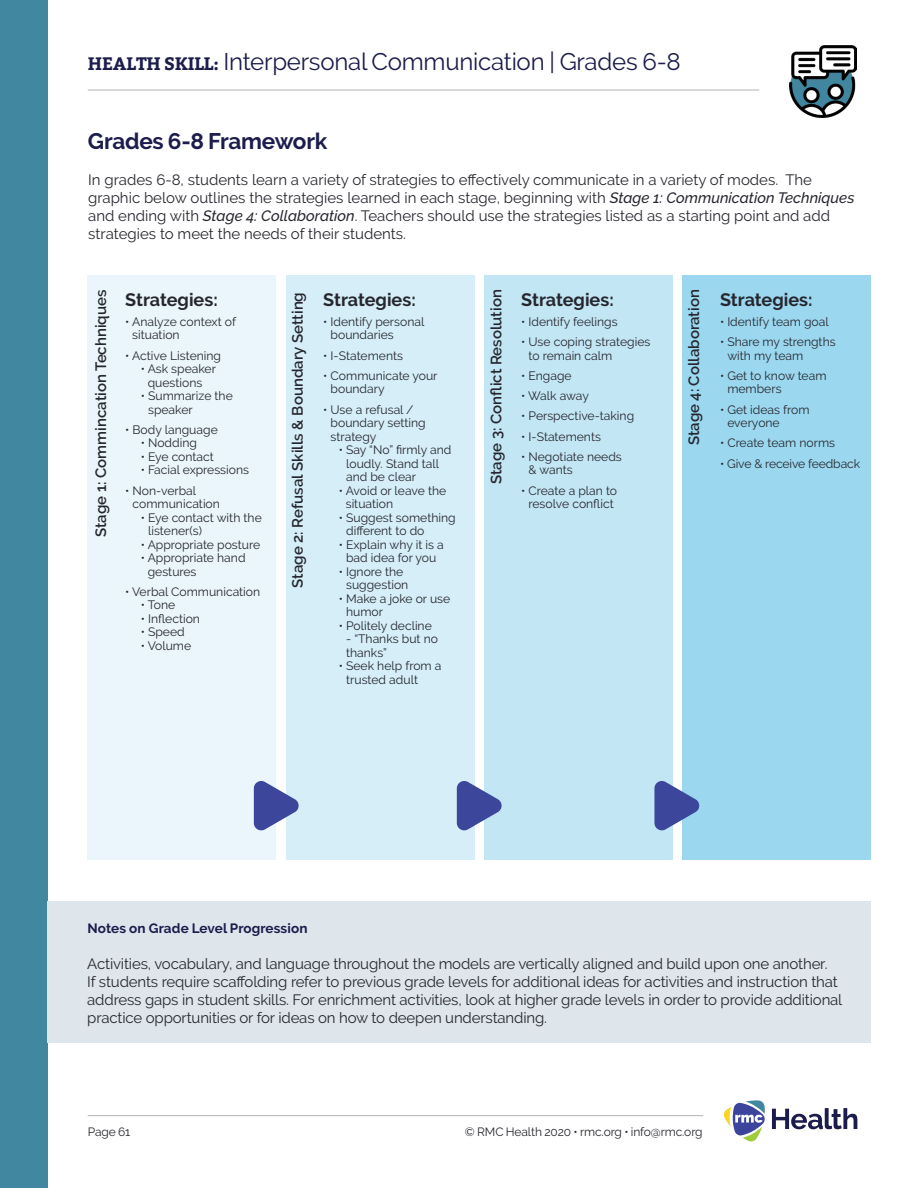
<style>
.page{position:relative;width:918px;height:1188px;background:#fff}
.page>*{position:absolute;margin:0;border:0;box-sizing:border-box;transform-origin:0 0}
.t1{font:24px "Raleway";letter-spacing:-.01em;color:#1c1c4d}
.Medium_Purple_Header{font:700 22.5px "Raleway";letter-spacing:-.01em;color:#1c1c4d}
.t2{font:700 18px "Raleway";color:#26272e}
.Body_Copy{font:15px/18px "Raleway";letter-spacing:-.01em;color:#26272e}
.t3{font:600 15px "Raleway";color:#26272e}
.Medium_Purple_Header-2{font:700 13.5px "Raleway";letter-spacing:.01em;color:#1c1c4d}
.t4{font:12.15px/13.5px "Raleway";color:#26272e}
.t5{font:12px "Raleway";letter-spacing:-.01em;color:#26272e}
.s1{font-family:"Bitter";font-weight:700;font-size:18px}
.s2{font-weight:500;font-style:italic}
</style>
<div class="page">
<div style="left:0;top:0;width:47px;height:1188px;background:#40879f"></div>
<svg style="left:724px;top:1100px;width:41px;height:42px"></svg>
<svg style="left:772px;top:1108px;width:85px;height:21px"></svg>
<hr style="left:88px;top:1115px;width:615px;height:1px;background:#b4b5b8">
<hr style="left:88px;top:90px;width:671px;height:1px;background:#b4b5b8">
<img style="left:790px;top:46px;width:66px;height:72px">
<div style="left:47px;top:901px;width:824px;height:141px;background:#dee5eb"></div>
<div style="left:88px;top:276px;width:188px;height:584px;background:#eaf6fb"></div>
<div style="left:286px;top:276px;width:189px;height:584px;background:#d5eef8"></div>
<div style="left:484px;top:276px;width:189px;height:584px;background:#c3e6f5"></div>
<div style="left:682px;top:276px;width:189px;height:584px;background:#9bd8f0"></div>
<svg style="left:254px;top:781px;width:45px;height:50px"></svg>
<svg style="left:457px;top:781px;width:45px;height:50px"></svg>
<svg style="left:654px;top:781px;width:46px;height:50px"></svg>
<p class="t1" style="left:88px;top:47px;width:595px"><span class="s1">HEALTH SKILL:</span> Interpersonal Communication | Grades 6-8</p>
<p class="Medium_Purple_Header" style="left:88px;top:128px;width:241px">Grades 6-8 Framework</p>
<p class="Body_Copy" style="left:88px;top:170px;width:768px">In grades 6-8, students learn a variety of strategies to effectively communicate in a variety of modes. The graphic below outlines the strategies learned in each stage, beginning with <span class="s2">Stage 1: Communication Techniques </span>and ending with <span class="s2">Stage 4: Collaboration</span>. Teachers should use the strategies listed as a starting point and add strategies to meet the needs of their students.</p>
<p class="t3" style="left:92px;top:537px;width:249px;rotate:-90deg">Stage 1: Commincation Techniques</p>
<p class="t3" style="left:289px;top:588px;width:297px;rotate:-90deg">Stage 2: Refusal Skills &amp; Boundary Setting</p>
<p class="t3" style="left:488px;top:484px;width:196px;rotate:-90deg">Stage 3: Conflict Resolution</p>
<p class="t3" style="left:685px;top:445px;width:157px;rotate:-90deg">Stage 4: Collaboration</p>
<p class="t2" style="left:125px;top:290px;width:94px">Strategies:</p>
<p class="t4" style="left:132px;top:315px;width:105px;text-indent:-7px">• Analyze context of situation</p>
<p class="t4" style="left:125px;top:349px;width:97px">• Active Listening</p>
<p class="t4" style="left:141px;top:362px;width:77px;text-align:center">• Ask speaker questions</p>
<p class="t4" style="left:148px;top:389px;width:86px;text-indent:-7px">• Summarize the speaker</p>
<p class="t4" style="left:125px;top:423px;width:94px">• Body language</p>
<p class="t4" style="left:141px;top:436px;width:58px">• Nodding</p>
<p class="t4" style="left:141px;top:450px;width:75px">• Eye contact</p>
<p class="t4" style="left:141px;top:463px;width:110px">• Facial expressions</p>
<p class="t4" style="left:133px;top:484px;width:89px;text-indent:-7px">• Non-verbal communication</p>
<p class="t4" style="left:148px;top:511px;width:115px;text-indent:-7px">• Eye contact with the listener(s)</p>
<p class="t4" style="left:141px;top:538px;width:121px">• Appropriate posture</p>
<p class="t4" style="left:148px;top:551px;width:99px;text-indent:-7px">• Appropriate hand gestures</p>
<p class="t4" style="left:125px;top:585px;width:137px">• Verbal Communication</p>
<p class="t4" style="left:141px;top:598px;width:36px">• Tone</p>
<p class="t4" style="left:141px;top:612px;width:61px">• Inflection</p>
<p class="t4" style="left:141px;top:625px;width:46px">• Speed</p>
<p class="t4" style="left:141px;top:639px;width:52px">• Volume</p>
<p class="t2" style="left:323px;top:290px;width:94px">Strategies:</p>
<p class="t4" style="left:331px;top:315px;width:95px;text-indent:-7px">• Identify personal boundaries</p>
<p class="t4" style="left:323px;top:349px;width:81px">• I-Statements</p>
<p class="t4" style="left:331px;top:369px;width:108px;text-indent:-7px">• Communicate your boundary</p>
<p class="t4" style="left:331px;top:403px;width:97px;text-indent:-7px">• Use a refusal / boundary setting strategy</p>
<p class="t4" style="left:346px;top:443px;width:107px;text-indent:-7px">• Say “No” firmly and loudly. Stand tall and be clear</p>
<p class="t4" style="left:346px;top:484px;width:102px;text-indent:-7px">• Avoid or leave the situation</p>
<p class="t4" style="left:346px;top:511px;width:111px;text-indent:-7px">• Suggest something different to do</p>
<p class="t4" style="left:339px;top:538px;width:107px;text-align:center">• Explain why it is a bad idea for you</p>
<p class="t4" style="left:346px;top:565px;width:64px;text-indent:-7px">• Ignore the suggestion</p>
<p class="t4" style="left:346px;top:592px;width:106px;text-indent:-7px">• Make a joke or use humor</p>
<p class="t4" style="left:339px;top:619px;width:95px">• Politely decline</p>
<p class="t4" style="left:346px;top:632px;width:93px">- “Thanks but no thanks”</p>
<p class="t4" style="left:346px;top:659px;width:97px;text-indent:-7px">• Seek help from a trusted adult</p>
<p class="t2" style="left:521px;top:290px;width:94px">Strategies:</p>
<p class="t4" style="left:521px;top:315px;width:98px">• Identify feelings</p>
<p class="t4" style="left:529px;top:335px;width:123px;text-indent:-7px">• Use coping strategies to remain calm</p>
<p class="t4" style="left:521px;top:369px;width:52px">• Engage</p>
<p class="t4" style="left:521px;top:389px;width:69px">• Walk away</p>
<p class="t4" style="left:521px;top:409px;width:115px">• Perspective-taking</p>
<p class="t4" style="left:521px;top:430px;width:81px">• I-Statements</p>
<p class="t4" style="left:529px;top:450px;width:95px;text-indent:-7px">• Negotiate needs &amp; wants</p>
<p class="t4" style="left:521px;top:484px;width:97px;text-align:center">• Create a plan to resolve conflict</p>
<p class="t2" style="left:720px;top:290px;width:94px">Strategies:</p>
<p class="t4" style="left:720px;top:315px;width:110px">• Identify team goal</p>
<p class="t4" style="left:727px;top:335px;width:110px;text-indent:-7px">• Share my strengths with my team</p>
<p class="t4" style="left:727px;top:369px;width:101px;text-indent:-7px">• Get to know team members</p>
<p class="t4" style="left:727px;top:403px;width:84px;text-indent:-7px">• Get ideas from everyone</p>
<p class="t4" style="left:720px;top:436px;width:117px">• Create team norms</p>
<p class="t4" style="left:720px;top:457px;width:142px">• Give &amp; receive feedback</p>
<p class="Medium_Purple_Header-2" style="left:88px;top:921px;width:221px">Notes on Grade Level Progression</p>
<p class="Body_Copy" style="left:87px;top:954px;width:757px">Activities, vocabulary, and language throughout the models are vertically aligned and build upon one another.<br>If students require scaffolding refer to previous grade levels for additional ideas for activities and instruction that address gaps in student skills. For enrichment activities, look at higher grade levels in order to provide additional practice opportunities or for ideas on how to deepen understanding.</p>
<p class="t5" style="left:88px;top:1125px;width:44px">Page 61</p>
<p class="t5" style="left:465px;top:1125px;width:239px">© RMC Health 2020 • rmc.org • info@rmc.org</p>
</div>
